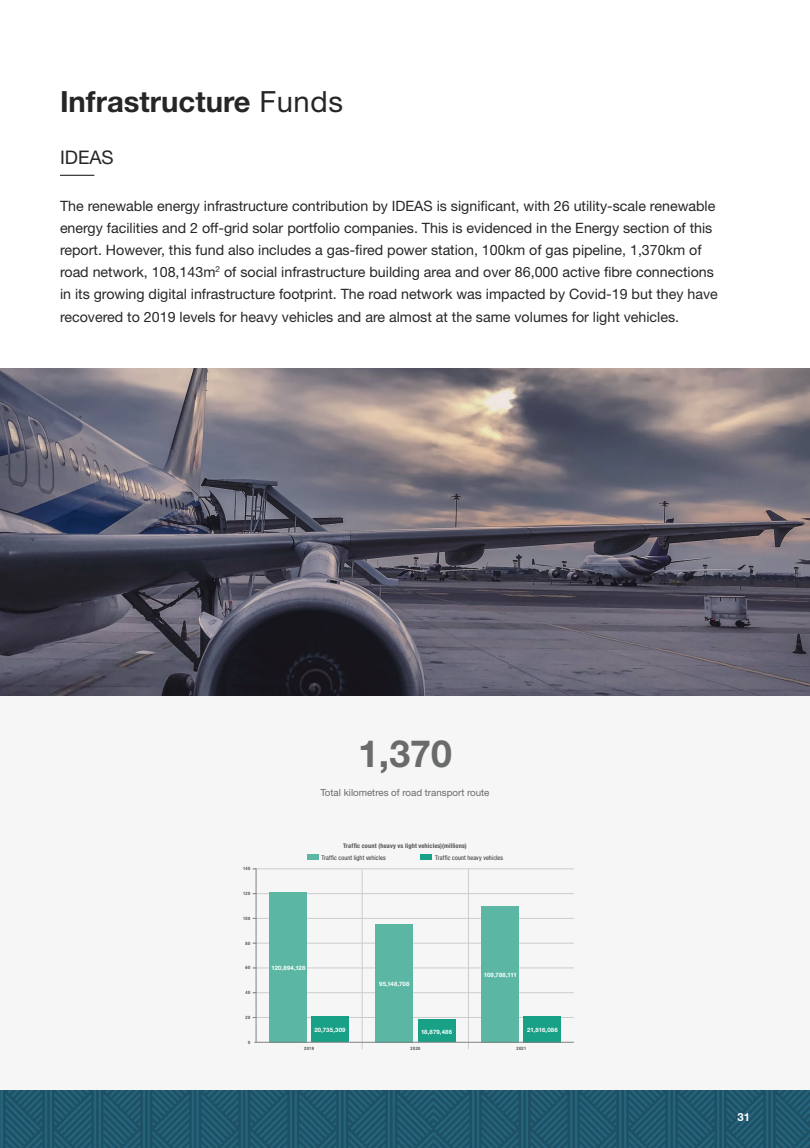
<style>
.page{position:relative;width:810px;height:1148px;background:#fff}
.page>*{position:absolute;margin:0;border:0;box-sizing:border-box;transform-origin:0 0}
.t1{font:700 37.5px "Helvetica Neue LT Std";color:#696b6c}
.t2{font:700 29.25px "Helvetica Neue LT Std";color:#262626}
.t3{font:18.75px "Helvetica Neue LT Std";color:#262626}
.t4{font:14.25px/22.2px "Helvetica Neue LT Std";color:#262626}
.B1_BODY_9pt{font:700 11.25px "Helvetica Neue LT Std";color:#fff}
.t5{font:9.75px "Helvetica Neue LT Std";color:#696b6c}
.AIIM_key_text{font:condensed 6.38px "Helvetica Neue LT Std";letter-spacing:.015em;color:#333}
.AIIM_key_text-2{font:700 condensed 6.38px "Helvetica Neue LT Std";letter-spacing:.02em;color:#535353}
.H3_SUBHEADING_12pt{font:700 6px "Helvetica Neue LT Std";letter-spacing:.03em;color:#fff}
.H3_SUBHEADING_12pt-2{font:700 6px "Helvetica Neue LT Std";color:#fff}
.H3_SUBHEADING_12pt-3{font:500 condensed 4.5px "Helvetica Neue LT Std";letter-spacing:.09em;color:#333}
.s1{font-weight:400}
</style>
<div class="page">
<div style="left:0;top:626px;width:810px;height:474px;background:#f6f6f6"></div>
<img style="left:0;top:1090px;width:810px;height:58px">
<img style="left:0;top:369px;width:810px;height:326px">
<hr style="left:60px;top:175px;width:34px;height:1px;background:#262626">
<div style="left:307px;top:854px;width:11px;height:6px;background:#5bb7a4"></div>
<div style="left:421px;top:854px;width:11px;height:6px;background:#18a187"></div>
<hr style="left:253px;top:943px;width:321px;height:1px;background:#ccc">
<hr style="left:253px;top:992px;width:321px;height:1px;background:#ccc">
<hr style="left:253px;top:1017px;width:321px;height:1px;background:#ccc">
<hr style="left:253px;top:893px;width:321px;height:1px;background:#ccc">
<hr style="left:253px;top:868px;width:321px;height:1px;background:#ccc">
<hr style="left:253px;top:918px;width:321px;height:1px;background:#ccc">
<hr style="left:253px;top:967px;width:321px;height:1px;background:#ccc">
<hr style="left:362px;top:869px;width:1px;height:180px;background:#ccc">
<hr style="left:468px;top:869px;width:1px;height:180px;background:#ccc">
<div style="left:269px;top:892px;width:38px;height:150px;background:#5bb7a4"></div>
<div style="left:482px;top:906px;width:37px;height:136px;background:#5bb7a4"></div>
<hr style="left:256px;top:868px;width:1px;height:174px;background:#808285">
<div style="left:311px;top:1016px;width:38px;height:26px;background:#18a187"></div>
<div style="left:524px;top:1015px;width:37px;height:27px;background:#18a187"></div>
<div style="left:376px;top:924px;width:37px;height:118px;background:#5bb7a4"></div>
<div style="left:418px;top:1019px;width:37px;height:23px;background:#18a187"></div>
<hr style="left:254px;top:1042px;width:320px;height:1px;background:#808285">
<p class="t2" style="left:60px;top:83px;width:285px">Infrastructure <span class="s1">Funds</span></p>
<p class="t3" style="left:60px;top:146px;width:55px">IDEAS</p>
<p class="t4" style="left:60px;top:194px;width:659px">The renewable energy infrastructure contribution by IDEAS is significant, with 26 utility-scale renewable energy facilities and 2 off-grid solar portfolio companies. This is evidenced in the Energy section of this report. However, this fund also includes a gas-fired power station, 100km of gas pipeline, 1,370km of road network, 108,143m<sup>2</sup> of social infrastructure building area and over 86,000 active fibre connections in its growing digital infrastructure footprint. The road network was impacted by Covid-19 but they have recovered to 2019 levels for heavy vehicles and are almost at the same volumes for light vehicles.</p>
<p class="H3_SUBHEADING_12pt-3" style="left:243px;top:866px;width:9px">140</p>
<p class="H3_SUBHEADING_12pt-3" style="left:243px;top:891px;width:9px">120</p>
<p class="H3_SUBHEADING_12pt-3" style="left:243px;top:915px;width:9px">100</p>
<p class="H3_SUBHEADING_12pt-3" style="left:245px;top:940px;width:6px">80</p>
<p class="H3_SUBHEADING_12pt-3" style="left:245px;top:965px;width:6px">60</p>
<p class="H3_SUBHEADING_12pt-3" style="left:245px;top:989px;width:6px">40</p>
<p class="H3_SUBHEADING_12pt-3" style="left:245px;top:1014px;width:6px">20</p>
<p class="H3_SUBHEADING_12pt-3" style="left:248px;top:1039px;width:4px">0</p>
<p class="t1" style="left:358px;top:730px;width:95px">1,370</p>
<p class="t5" style="left:320px;top:786px;width:171px">Total kilometres of road transport route</p>
<p class="AIIM_key_text-2" style="left:343px;top:841px;width:125px">Traffic count (heavy vs light vehicles)(millions)</p>
<p class="AIIM_key_text" style="left:321px;top:853px;width:66px">Traffic count light vehicles</p>
<p class="AIIM_key_text" style="left:435px;top:853px;width:70px">Traffic count heavy vehicles</p>
<p class="H3_SUBHEADING_12pt" style="left:272px;top:964px;width:35px">120,894,128</p>
<p class="H3_SUBHEADING_12pt" style="left:379px;top:980px;width:32px">95,148,708</p>
<p class="H3_SUBHEADING_12pt-2" style="left:484px;top:971px;width:34px">109,788,111</p>
<p class="H3_SUBHEADING_12pt" style="left:314px;top:1026px;width:33px">20,735,309</p>
<p class="H3_SUBHEADING_12pt" style="left:527px;top:1025px;width:32px">21,816,086</p>
<p class="H3_SUBHEADING_12pt" style="left:421px;top:1027px;width:33px">18,879,486</p>
<p class="H3_SUBHEADING_12pt-3" style="left:304px;top:1046px;width:11px">2019</p>
<p class="H3_SUBHEADING_12pt-3" style="left:411px;top:1046px;width:11px">2020</p>
<p class="H3_SUBHEADING_12pt-3" style="left:516px;top:1046px;width:11px">2021</p>
<p class="B1_BODY_9pt" style="left:737px;top:1110px;width:14px">31</p>
</div>
